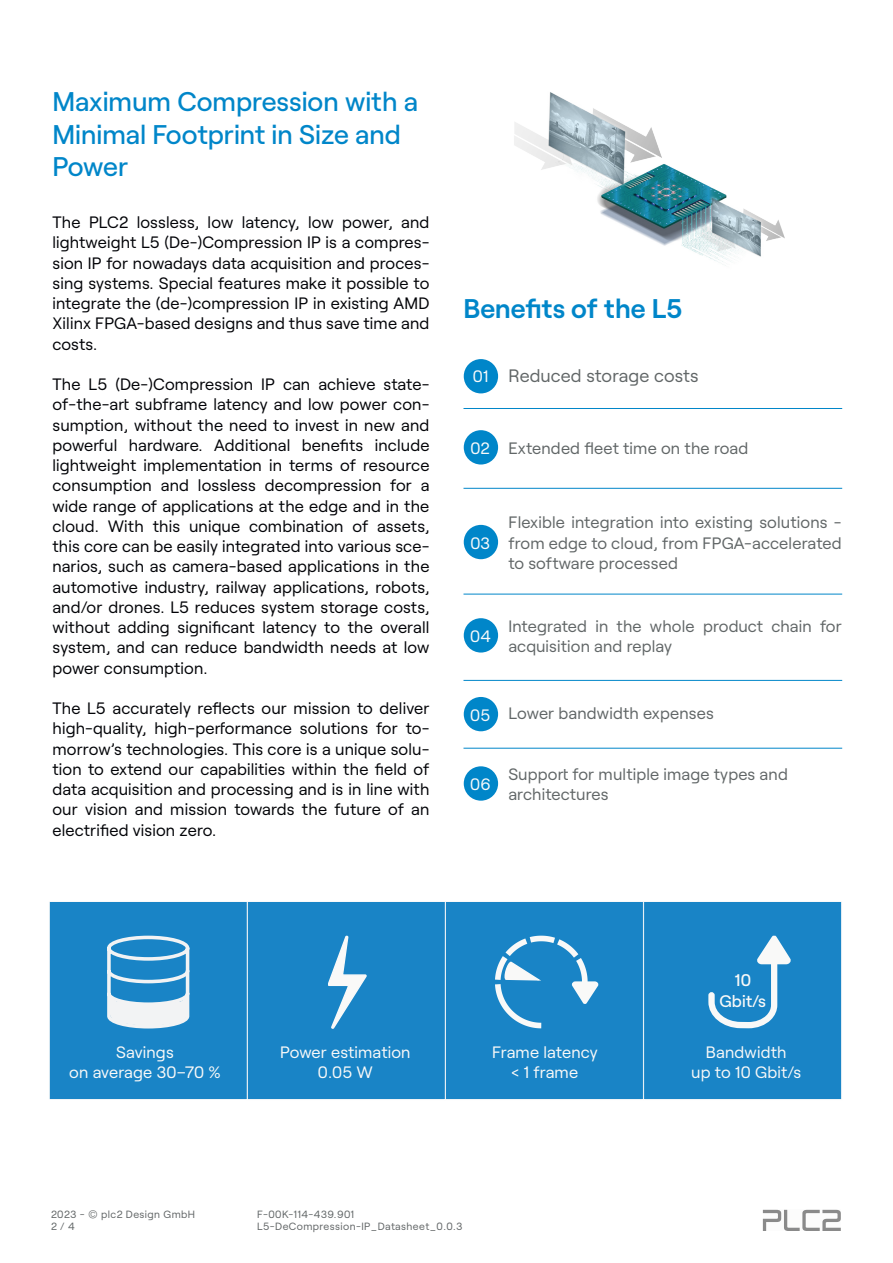
<style>
.page{position:relative;width:893px;height:1263px;background:#fff}
.page>*{position:absolute;margin:0;border:0;box-sizing:border-box;transform-origin:0 0}
.t1{font:500 27px/32.4px "Roobert";color:#0086c9}
.t2{font:600 27px "Roobert";color:#0086c9}
.t3{font:18px "Roobert";letter-spacing:.01em;color:#616667}
.t4{font:500 16.8px/20.2px "Roobert";color:#f9f9f8;text-align:center}
.t5{font:16.5px/20.2px "Roobert";letter-spacing:.01em;color:#020307;text-align:justify}
.t6{font:16.5px/20.2px "Roobert";letter-spacing:.01em;color:#616667}
.t7{font:16.5px "Roobert";letter-spacing:.01em;color:#f9f9f8}
.t8{font:16.5px "Roobert";letter-spacing:.01em;color:#fafafa}
.t9{font:10.5px "Roobert";letter-spacing:.04em;color:#616566}
.t10{font:10.5px "Roobert";letter-spacing:.04em;color:#616667}
</style>
<div class="page">
<svg style="left:763px;top:1210px;width:78px;height:21px"></svg>
<img style="left:514px;top:92px;width:271px;height:174px">
<div style="left:464px;top:359px;width:34px;height:34px;background:#0086c9;border-radius:50%"></div>
<div style="left:464px;top:430px;width:34px;height:34px;background:#0086c9;border-radius:50%"></div>
<div style="left:464px;top:766px;width:34px;height:35px;background:#0086c9;border-radius:50%"></div>
<div style="left:464px;top:525px;width:34px;height:34px;background:#0086c9;border-radius:50%"></div>
<div style="left:464px;top:618px;width:34px;height:34px;background:#0086c9;border-radius:50%"></div>
<div style="left:464px;top:697px;width:34px;height:34px;background:#0086c9;border-radius:50%"></div>
<hr style="left:463px;top:408px;width:379px;height:1px;background:#0086c9">
<hr style="left:463px;top:488px;width:379px;height:1px;background:#0086c9">
<hr style="left:463px;top:594px;width:379px;height:1px;background:#0086c9">
<hr style="left:463px;top:680px;width:379px;height:1px;background:#0086c9">
<hr style="left:463px;top:748px;width:379px;height:1px;background:#0086c9">
<div style="left:49px;top:901px;width:198px;height:198px;background:#1984c6"></div>
<div style="left:49px;top:901px;width:199px;height:199px;border:1px solid #f9f9f9"></div>
<div style="left:247px;top:901px;width:198px;height:198px;background:#1984c6"></div>
<div style="left:247px;top:901px;width:199px;height:199px;border:1px solid #f9f9f9"></div>
<div style="left:445px;top:901px;width:198px;height:198px;background:#1984c6"></div>
<div style="left:445px;top:901px;width:199px;height:199px;border:1px solid #f9f9f9"></div>
<div style="left:644px;top:901px;width:198px;height:198px;background:#1984c6"></div>
<div style="left:643px;top:901px;width:199px;height:199px;border:1px solid #f9f9f9"></div>
<svg style="left:708px;top:936px;width:83px;height:92px"></svg>
<svg style="left:328px;top:936px;width:39px;height:93px"></svg>
<svg style="left:107px;top:936px;width:82px;height:92px"></svg>
<svg style="left:495px;top:936px;width:103px;height:92px"></svg>
<p class="t1" style="left:52px;top:83px;width:367px">Maximum Compression with a<br>Minimal Footprint in Size and<br>Power</p>
<p class="t5" style="left:52px;top:211px;width:379px">The PLC2 lossless, low latency, low power, and lightweight L5 (De-)Compression IP is a compres&shy;sion IP for nowadays data acquisition and proces&shy;sing systems. Special features make it possible to integrate the (de-)compression IP in existing AMD Xilinx FPGA-based designs and thus save time and costs.</p>
<p class="t5" style="left:52px;top:373px;width:379px">The L5 (De-)Compression IP can achieve state&shy;of-the-art subframe latency and low power con&shy;sumption, without the need to invest in new and powerful hardware. Additional benefits include lightweight implementation in terms of resource consumption and lossless decompression for a wide range of applications at the edge and in the cloud. With this unique combination of assets, this core can be easily integrated into various sce&shy;narios, such as camera-based applications in the automotive industry, railway applications, robots, and/or drones. L5 reduces system storage costs, without adding significant latency to the overall system, and can reduce bandwidth needs at low power consumption.</p>
<p class="t5" style="left:52px;top:697px;width:379px">The L5 accurately reflects our mission to deliver high-quality, high-performance solutions for to&shy;morrow’s technologies. This core is a unique solu&shy;tion to extend our capabilities within the field of data acquisition and processing and is in line with our vision and mission towards the future of an electrified vision zero.</p>
<p class="t2" style="left:463px;top:288px;width:221px">Benefits of the L5</p>
<p class="t8" style="left:473px;top:364px;width:17px">01</p>
<p class="t3" style="left:508px;top:362px;width:192px">Reduced storage costs</p>
<p class="t8" style="left:470px;top:436px;width:21px">02</p>
<p class="t6" style="left:508px;top:436px;width:241px">Extended fleet time on the road</p>
<p class="t8" style="left:470px;top:530px;width:21px">03</p>
<p class="t6" style="left:508px;top:511px;width:335px;text-align:justify">Flexible integration into existing solutions - from edge to cloud, from FPGA-accelerated to software processed</p>
<p class="t8" style="left:470px;top:624px;width:22px">04</p>
<p class="t6" style="left:508px;top:615px;width:335px">Integrated in the whole product chain for acquisition and replay</p>
<p class="t8" style="left:470px;top:702px;width:22px">05</p>
<p class="t6" style="left:508px;top:702px;width:207px">Lower bandwidth expenses</p>
<p class="t8" style="left:470px;top:772px;width:22px">06</p>
<p class="t6" style="left:508px;top:763px;width:281px">Support for multiple image types and architectures</p>
<p class="t7" style="left:116px;top:1040px;width:59px">Savings</p>
<p class="t7" style="left:69px;top:1060px;width:153px">on average 30–70 %</p>
<p class="t7" style="left:280px;top:1040px;width:132px">Power estimation</p>
<p class="t7" style="left:318px;top:1060px;width:57px">0.05 W</p>
<p class="t7" style="left:492px;top:1040px;width:107px">Frame latency</p>
<p class="t7" style="left:512px;top:1060px;width:68px">&lt; 1 frame</p>
<p class="t4" style="left:720px;top:969px;width:48px">10<br>Gbit/s</p>
<p class="t7" style="left:706px;top:1040px;width:82px">Bandwidth</p>
<p class="t7" style="left:691px;top:1060px;width:112px">up to 10 Gbit/s</p>
<p class="t9" style="left:51px;top:1207px;width:146px">2023 - © plc2 Design GmbH</p>
<p class="t10" style="left:51px;top:1219px;width:25px">2 / 4</p>
<p class="t10" style="left:257px;top:1206px;width:98px">F-00K-114-439.901</p>
<p class="t9" style="left:257px;top:1218px;width:207px">L5-DeCompression-IP_Datasheet_0.0.3</p>
</div>
